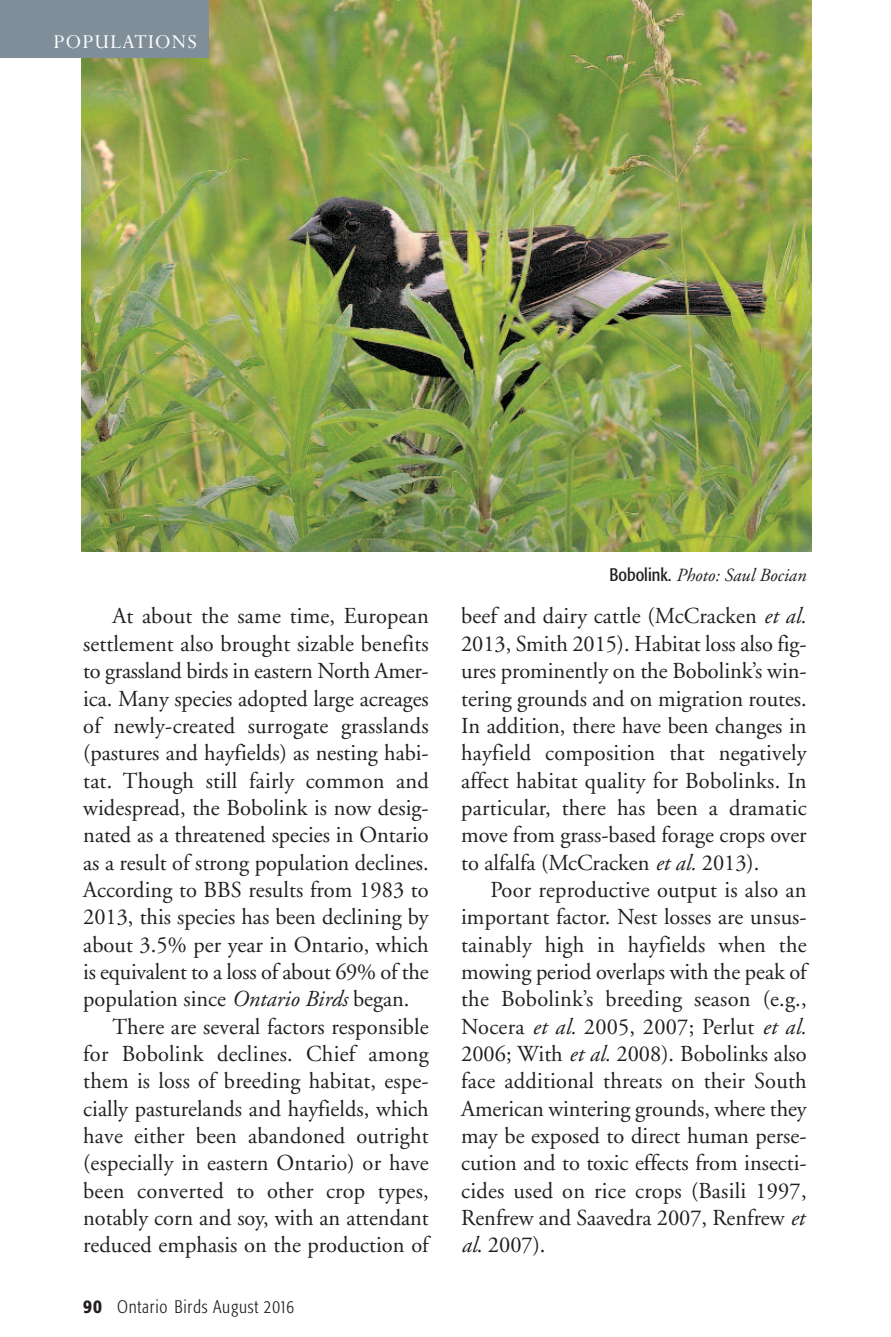
<style>
.page{position:relative;width:891px;height:1337px;background:#fff}
.page>*{position:absolute;margin:0;border:0;box-sizing:border-box;transform-origin:0 0}
.t1{font:22.72px/27.4px "Adobe Garamond";letter-spacing:.005em;color:#231f20;text-align:justify}
.t2{font:22.05px "Perpetua";letter-spacing:.045em;color:#fff}
.t3{font:italic 18.45px "Adobe Garamond";color:#231f20}
.t4{font:300 condensed 18px "Formata";letter-spacing:.045em;color:#231f20}
.s1{font-style:italic}
.s2{font-weight:500;font-size:19.12px}
.s3{font-family:"Formata";font-style:normal;font-stretch:condensed;font-size:18px}
</style>
<div class="page">
<img style="left:81px;top:0;width:731px;height:552px">
<div style="left:0;top:0;width:209px;height:58px;background:#808e99"></div>
<p class="t2" style="left:53px;top:28px;width:145px">POPULATIONS</p>
<p class="t1" style="left:112px;top:604px;width:318px">At about the same time, European</p>
<p class="t1" style="left:83px;top:632px;width:347px">settlement also brought sizable benefits</p>
<p class="t1" style="left:83px;top:659px;width:347px">to grassland birds in eastern North Amer-</p>
<p class="t1" style="left:83px;top:686px;width:347px">ica. Many species adopted large acreages</p>
<p class="t1" style="left:83px;top:714px;width:347px">of newly-created surrogate grasslands</p>
<p class="t1" style="left:83px;top:741px;width:347px">(pastures and hayfields) as nesting habi-</p>
<p class="t1" style="left:83px;top:768px;width:347px">tat. Though still fairly common and</p>
<p class="t1" style="left:83px;top:796px;width:347px">widespread, the Bobolink is now desig-</p>
<p class="t1" style="left:83px;top:823px;width:347px">nated as a threatened species in Ontario</p>
<p class="t1" style="left:83px;top:850px;width:347px">as a result of strong population declines.</p>
<p class="t1" style="left:83px;top:878px;width:347px">According to BBS results from 1983 to</p>
<p class="t1" style="left:83px;top:905px;width:347px">2013, this species has been declining by</p>
<p class="t1" style="left:83px;top:932px;width:347px">about 3.5% per year in Ontario, which</p>
<p class="t1" style="left:83px;top:960px;width:347px">is equivalent to a loss of about 69% of the</p>
<p class="t1" style="left:83px;top:987px;width:328px">population since <span class="s1">Ontario Birds</span> began.</p>
<p class="t1" style="left:112px;top:1014px;width:318px">There are several factors responsible</p>
<p class="t1" style="left:83px;top:1042px;width:347px">for Bobolink declines. Chief among</p>
<p class="t1" style="left:83px;top:1069px;width:347px">them is loss of breeding habitat, espe-</p>
<p class="t1" style="left:83px;top:1096px;width:347px">cially pasturelands and hayfields, which</p>
<p class="t1" style="left:83px;top:1124px;width:347px">have either been abandoned outright</p>
<p class="t1" style="left:83px;top:1151px;width:347px">(especially in eastern Ontario) or have</p>
<p class="t1" style="left:83px;top:1178px;width:347px">been converted to other crop types,</p>
<p class="t1" style="left:83px;top:1206px;width:347px">notably corn and soy, with an attendant</p>
<p class="t1" style="left:83px;top:1233px;width:347px">reduced emphasis on the production of</p>
<p class="t4" style="left:83px;top:1299px;width:212px"><span class="s2">90</span> Ontario Birds August 2016</p>
<p class="t3" style="left:609px;top:567px;width:198px"><span class="s3">Bobolink.</span> Photo: Saul Bocian</p>
<p class="t1" style="left:461px;top:604px;width:347px">beef and dairy cattle (McCracken <span class="s1">et al.<br></span>2013, Smith 2015). Habitat loss also fig&shy;ures prominently on the Bobolink’s win&shy;tering grounds and on migration routes.<br>In addition, there have been changes in hayfield composition that negatively affect habitat quality for Bobolinks. In particular, there has been a dramatic move from grass-based forage crops over to alfalfa (McCracken <span class="s1">et al.</span> 2013).</p>
<p class="t1" style="left:461px;top:878px;width:347px;text-indent:29px">Poor reproductive output is also an important factor. Nest losses are unsus&shy;tainably high in hayfields when the mowing period overlaps with the peak of the Bobolink’s breeding season (e.g., Nocera <span class="s1">et al.</span> 2005, 2007; Perlut <span class="s1">et al.<br></span>2006; With <span class="s1">et al.</span> 2008). Bobolinks also face additional threats on their South American wintering grounds, where they may be exposed to direct human perse&shy;cution and to toxic effects from insecti&shy;cides used on rice crops (Basili 1997, Renfrew and Saavedra 2007, Renfrew <span class="s1">et al</span>. 2007).</p>
</div>
